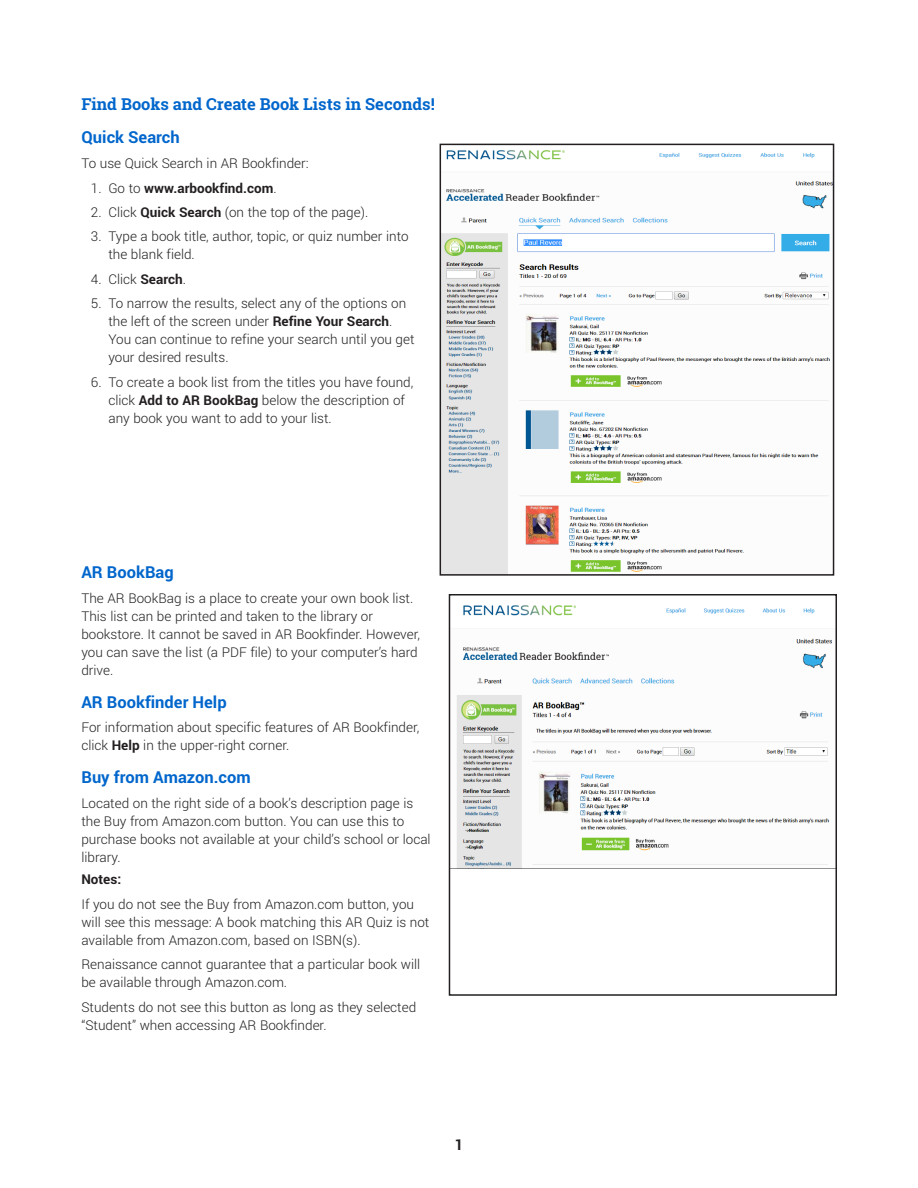
<style>
.page{position:relative;width:918px;height:1188px;background:#fff}
.page>*{position:absolute;margin:0;border:0;box-sizing:border-box;transform-origin:0 0}
.Head_2{font:700 16.5px "Roboto";color:#06c}
.Head_1{font:700 16.5px "Roboto Slab";color:#06c}
.Page_Number{font:700 15px "Roboto";color:#231f20}
.Body{font:300 13.5px/18px "Roboto";color:#231f20}
.Body_Bold{font:700 13.5px "Roboto";color:#231f20}
.s1{font-weight:300}
.s2{font-weight:700}
</style>
<div class="page">
<img style="left:457px;top:605px;width:376px;height:263px">
<div style="left:449px;top:594px;width:388px;height:402px;border:2px solid #231f20"></div>
<img style="left:443px;top:150px;width:388px;height:423px">
<div style="left:440px;top:144px;width:394px;height:432px;border:2px solid #231f20"></div>
<p class="Head_1" style="left:81px;top:93px;width:355px">Find Books and Create Book Lists in Seconds!</p>
<p class="Head_2" style="left:81px;top:126px;width:100px">Quick Search</p>
<p class="Body" style="left:81px;top:154px;width:229px">To use Quick Search in AR Bookfinder:</p>
<p class="Body_Bold" style="left:91px;top:178px;width:187px"><span class="s1">1. Go to</span> www.arbookfind.com<span class="s1">.</span></p>
<p class="Body" style="left:91px;top:203px;width:279px">2. Click <span class="s2">Quick Search</span> (on the top of the page).</p>
<p class="Body" style="left:108px;top:227px;width:302px;text-indent:-17px">3. Type a book title, author, topic, or quiz number into the blank field.</p>
<p class="Body" style="left:91px;top:270px;width:96px">4. Click <span class="s2">Search</span>.</p>
<p class="Body" style="left:108px;top:294px;width:308px;text-indent:-17px">5. To narrow the results, select any of the options on the left of the screen under <span class="s2">Refine Your Search</span>.<br>You can continue to refine your search until you get your desired results.</p>
<p class="Body" style="left:108px;top:373px;width:307px;text-indent:-17px">6. To create a book list from the titles you have found, click <span class="s2">Add to AR BookBag</span> below the description of any book you want to add to your list.</p>
<p class="Head_2" style="left:81px;top:561px;width:94px">AR BookBag</p>
<p class="Body" style="left:81px;top:589px;width:340px">The AR BookBag is a place to create your own book list.<br>This list can be printed and taken to the library or bookstore. It cannot be saved in AR Bookfinder. However, you can save the list (a PDF file) to your computer’s hard drive.</p>
<p class="Head_2" style="left:81px;top:690px;width:147px">AR Bookfinder Help</p>
<p class="Body" style="left:81px;top:718px;width:340px">For information about specific features of AR Bookfinder, click <span class="s2">Help</span> in the upper-right corner.</p>
<p class="Head_2" style="left:81px;top:766px;width:171px">Buy from Amazon.com</p>
<p class="Body" style="left:81px;top:794px;width:351px">Located on the right side of a book’s description page is the Buy from Amazon.com button. You can use this to purchase books not available at your child’s school or local library.</p>
<p class="Body_Bold" style="left:81px;top:870px;width:41px">Notes:</p>
<p class="Body" style="left:81px;top:895px;width:350px">If you do not see the Buy from Amazon.com button, you will see this message: A book matching this AR Quiz is not available from Amazon.com, based on ISBN(s).</p>
<p class="Body" style="left:81px;top:955px;width:340px">Renaissance cannot guarantee that a particular book will be available through Amazon.com.</p>
<p class="Body" style="left:81px;top:998px;width:336px">Students do not see this button as long as they selected “Student” when accessing AR Bookfinder.</p>
<p class="Page_Number" style="left:455px;top:1134px;width:10px">1</p>
</div>
